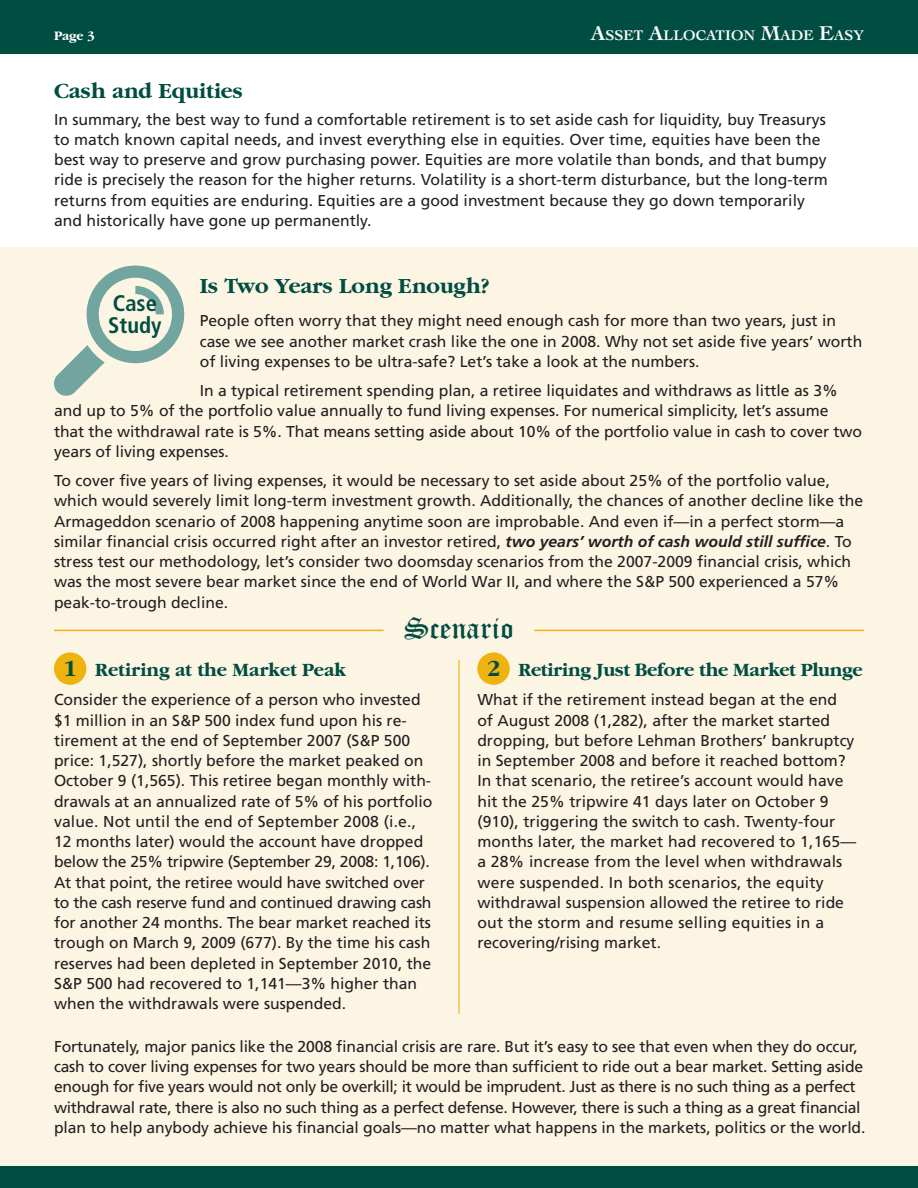
<style>
.page{position:relative;width:918px;height:1188px;background:#fff}
.page>*{position:absolute;margin:0;border:0;box-sizing:border-box;transform-origin:0 0}
.Subhead{font:30px "Old English Text";color:#004d41}
.Subhead-2{font:700 24px "Garamond";color:#004d41}
.Headline_1{font:700 22.5px "Garamond";color:#004d41}
.Headline_1-2{font:700 condensed 22.5px/22.5px "Frutiger";color:#004d41}
.Subhead-3{font:700 19.5px "Garamond";letter-spacing:-.015em;color:#004d41}
.Body_Text{font:15.75px/20.2px "Frutiger";color:#231f20}
.t1{font:700 14.7px "Cochin LT Std";color:#fff}
.Body_Text-2{font:700 13.5px "Garamond";color:#fff}
.s1{font-size:21px}
.s2{font-weight:700;font-style:italic}
</style>
<div class="page">
<div style="left:0;top:247px;width:918px;height:931px;background:#fcf5e4"></div>
<div style="left:0;top:1166px;width:918px;height:22px;background:#004d41"></div>
<div style="left:0;top:0;width:918px;height:54px;background:#004d41"></div>
<svg style="left:54px;top:266px;width:130px;height:130px"></svg>
<div style="left:54px;top:652px;width:32px;height:33px;background:#efb310;border-radius:50%"></div>
<div style="left:477px;top:652px;width:33px;height:33px;background:#efb310;border-radius:50%"></div>
<hr style="left:534px;top:630px;width:330px;height:1px;background:#efb310">
<hr style="left:54px;top:630px;width:330px;height:1px;background:#efb310">
<hr style="left:458px;top:660px;width:2px;height:354px;background:#efb310">
<p class="Body_Text-2" style="left:54px;top:28px;width:42px">Page 3</p>
<p class="t1" style="left:591px;top:26px;width:275px"><span class="s1">A</span>SSET <span class="s1">A</span>LLOCATION <span class="s1">M</span>ADE <span class="s1">E</span>ASY</p>
<p class="Headline_1" style="left:54px;top:79px;width:190px">Cash and Equities</p>
<p class="Body_Text" style="left:54px;top:109px;width:775px">In summary, the best way to fund a comfortable retirement is to set aside cash for liquidity, buy Treasurys to match known capital needs, and invest everything else in equities. Over time, equities have been the best way to preserve and grow purchasing power. Equities are more volatile than bonds, and that bumpy ride is precisely the reason for the higher returns. Volatility is a short-term disturbance, but the long-term returns from equities are enduring. Equities are a good investment because they go down temporarily and historically have gone up permanently.</p>
<p class="Headline_1" style="left:200px;top:273px;width:292px">Is Two Years Long Enough?</p>
<p class="Body_Text" style="left:200px;top:311px;width:664px">People often worry that they might need enough cash for more than two years, just in case we see another market crash like the one in 2008. Why not set aside five years’ worth of living expenses to be ultra-safe? Let’s take a look at the numbers.</p>
<p class="Body_Text" style="left:54px;top:380px;width:810px;text-indent:146px">In a typical retirement spending plan, a retiree liquidates and withdraws as little as 3% and up to 5% of the portfolio value annually to fund living expenses. For numerical simplicity, let’s assume that the withdrawal rate is 5%. That means setting aside about 10% of the portfolio value in cash to cover two years of living expenses.</p>
<p class="Body_Text" style="left:54px;top:470px;width:811px">To cover five years of living expenses, it would be necessary to set aside about 25% of the portfolio value, which would severely limit long-term investment growth. Additionally, the chances of another decline like the Armageddon scenario of 2008 happening anytime soon are improbable. And even if—in a perfect storm—a similar financial crisis occurred right after an investor retired, <span class="s2">two years’ worth of cash would still suffice</span>. To stress test our methodology, let’s consider two doomsday scenarios from the 2007-2009 financial crisis, which was the most severe bear market since the end of World War II, and where the S&amp;P 500 experienced a 57% peak-to-trough decline.</p>
<p class="Headline_1-2" style="left:108px;top:292px;width:55px">Case<br>Study</p>
<p class="Subhead" style="left:404px;top:610px;width:111px">Scenario</p>
<p class="Subhead-2" style="left:63px;top:655px;width:15px">1</p>
<p class="Subhead-2" style="left:487px;top:655px;width:15px">2</p>
<p class="Subhead-3" style="left:519px;top:659px;width:346px">Retiring Just Before the Market Plunge</p>
<p class="Body_Text" style="left:477px;top:690px;width:380px">What if the retirement instead began at the end of August 2008 (1,282), after the market started dropping, but before Lehman Brothers’ bankruptcy in September 2008 and before it reached bottom?<br>In that scenario, the retiree’s account would have hit the 25% tripwire 41 days later on October 9 (910), triggering the switch to cash. Twenty-four months later, the market had recovered to 1,165— a 28% increase from the level when withdrawals were suspended. In both scenarios, the equity withdrawal suspension allowed the retiree to ride out the storm and resume selling equities in a recovering/rising market.</p>
<p class="Subhead-3" style="left:95px;top:659px;width:252px">Retiring at the Market Peak</p>
<p class="Body_Text" style="left:54px;top:690px;width:380px">Consider the experience of a person who invested $1 million in an S&amp;P 500 index fund upon his re&shy;tirement at the end of September 2007 (S&amp;P 500 price: 1,527), shortly before the market peaked on October 9 (1,565). This retiree began monthly with&shy;drawals at an annualized rate of 5% of his portfolio value. Not until the end of September 2008 (i.e., 12 months later) would the account have dropped below the 25% tripwire (September 29, 2008: 1,106).<br>At that point, the retiree would have switched over to the cash reserve fund and continued drawing cash for another 24 months. The bear market reached its trough on March 9, 2009 (677). By the time his cash reserves had been depleted in September 2010, the S&amp;P 500 had recovered to 1,141—3% higher than when the withdrawals were suspended.</p>
<p class="Body_Text" style="left:54px;top:1036px;width:813px">Fortunately, major panics like the 2008 financial crisis are rare. But it’s easy to see that even when they do occur, cash to cover living expenses for two years should be more than sufficient to ride out a bear market. Setting aside enough for five years would not only be overkill; it would be imprudent. Just as there is no such thing as a perfect withdrawal rate, there is also no such thing as a perfect defense. However, there is such a thing as a great financial plan to help anybody achieve his financial goals—no matter what happens in the markets, politics or the world.</p>
</div>
